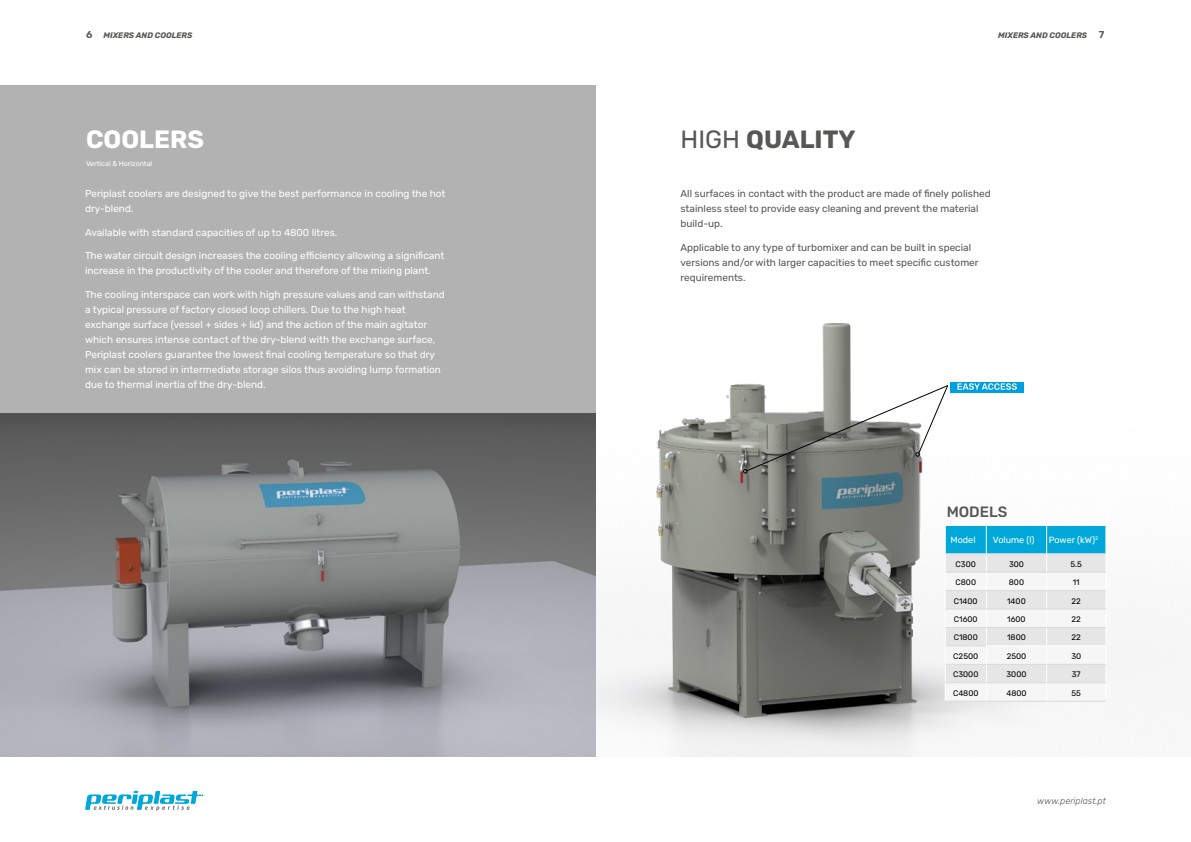
<style>
.page{position:relative;width:1191px;height:842px;background:#fff}
.page>*{position:absolute;margin:0;border:0;box-sizing:border-box;transform-origin:0 0}
.t1{font:700 25px "Rubik";color:#575756}
.t2{font:700 25px "Rubik";color:#fff}
.t3{font:500 15px "Rubik";color:#575756}
.t4{font:10px/15px "Rubik";color:#fff}
.t5{font:10px/15px "Rubik";color:#575756}
.t6{font:600 10px "Rubik";color:#575756}
.t7{font:9px "Rubik";color:#fff}
.t8{font:italic 300 9px "Rubik";color:#575756}
.t9{font:8px "Rubik";color:#000}
.t10{font:italic 700 8px "Rubik";color:#575756}
.t11{font:7px "Rubik";color:#fff}
.s1{font-weight:600;font-style:normal;font-size:10px}
.s2{font-weight:400}
</style>
<div class="page">
<svg style="left:85px;top:791px;width:118px;height:20px"></svg>
<img style="left:595px;top:267px;width:557px;height:490px">
<img style="left:0;top:412px;width:595px;height:344px">
<div style="left:0;top:85px;width:595px;height:327px;background:#b3b2b2"></div>
<svg style="left:743px;top:385px;width:205px;height:88px"></svg>
<div style="left:950px;top:382px;width:74px;height:10px;background:#009fe3"></div>
<svg style="left:957px;top:383px;width:59px;height:7px"></svg>
<hr style="left:945px;top:701px;width:41px;height:1px;background:#dadada">
<hr style="left:986px;top:701px;width:60px;height:1px;background:#dadada">
<svg style="left:945px;top:525px;width:161px;height:176px"></svg>
<hr style="left:1046px;top:682px;width:59px;height:1px;background:#dadada">
<hr style="left:1046px;top:701px;width:60px;height:1px;background:#dadada">
<p class="t6" style="left:86px;top:29px;width:8px">6</p>
<p class="t10" style="left:998px;top:30px;width:108px">MIXERS AND COOLERS <span class="s1">7</span></p>
<p class="t10" style="left:104px;top:30px;width:90px">MIXERS AND COOLERS</p>
<h1 class="t2" style="left:86px;top:125px;width:119px">COOLERS</h1>
<p class="t11" style="left:86px;top:159px;width:68px">Vertical &amp; Horizontal</p>
<p class="t4" style="left:85px;top:186px;width:362px">Periplast coolers are designed to give the best performance in cooling the hot dry-blend.</p>
<p class="t4" style="left:85px;top:225px;width:254px">Available with standard capacities of up to 4800 litres.</p>
<p class="t4" style="left:85px;top:248px;width:361px">The water circuit design increases the cooling efficiency allowing a significant increase in the productivity of the cooler and therefore of the mixing plant.</p>
<p class="t4" style="left:85px;top:287px;width:361px">The cooling interspace can work with high pressure values and can withstand a typical pressure of factory closed loop chillers. Due to the high heat exchange surface (vessel + sides + lid) and the action of the main agitator which ensures intense contact of the dry-blend with the exchange surface, Periplast coolers guarantee the lowest final cooling temperature so that dry mix can be stored in intermediate storage silos thus avoiding lump formation due to thermal inertia of the dry-blend.</p>
<h1 class="t1" style="left:680px;top:125px;width:176px"><span class="s2">HIGH</span> QUALITY</h1>
<p class="t5" style="left:680px;top:186px;width:311px">All surfaces in contact with the product are made of finely polished stainless steel to provide easy cleaning and prevent the material build-up.</p>
<p class="t5" style="left:680px;top:240px;width:300px">Applicable to any type of turbomixer and can be built in special versions and/or with larger capacities to meet specific customer requirements.</p>
<h2 class="t3" style="left:946px;top:504px;width:62px">MODELS</h2>
<p class="t7" style="left:950px;top:535px;width:26px">Model</p>
<p class="t7" style="left:993px;top:535px;width:43px">Volume (l)</p>
<p class="t7" style="left:1049px;top:535px;width:51px">Power (kW)<sup>2</sup></p>
<p class="t9" style="left:955px;top:559px;width:22px">C300</p>
<p class="t9" style="left:1009px;top:559px;width:16px">300</p>
<p class="t9" style="left:1070px;top:559px;width:13px">5.5</p>
<p class="t9" style="left:955px;top:578px;width:22px">C800</p>
<p class="t9" style="left:1008px;top:578px;width:17px">800</p>
<p class="t9" style="left:1072px;top:578px;width:8px">11</p>
<p class="t9" style="left:953px;top:596px;width:25px">C1400</p>
<p class="t9" style="left:1007px;top:596px;width:20px">1400</p>
<p class="t9" style="left:1071px;top:596px;width:11px">22</p>
<p class="t9" style="left:954px;top:615px;width:25px">C1600</p>
<p class="t9" style="left:1007px;top:615px;width:20px">1600</p>
<p class="t9" style="left:1071px;top:615px;width:11px">22</p>
<p class="t9" style="left:953px;top:633px;width:25px">C1800</p>
<p class="t9" style="left:1007px;top:633px;width:20px">1800</p>
<p class="t9" style="left:1071px;top:633px;width:11px">22</p>
<p class="t9" style="left:953px;top:652px;width:26px">C2500</p>
<p class="t9" style="left:1006px;top:652px;width:21px">2500</p>
<p class="t9" style="left:1071px;top:652px;width:11px">30</p>
<p class="t9" style="left:953px;top:670px;width:27px">C3000</p>
<p class="t9" style="left:1006px;top:670px;width:22px">3000</p>
<p class="t9" style="left:1071px;top:670px;width:10px">37</p>
<p class="t9" style="left:953px;top:688px;width:27px">C4800</p>
<p class="t9" style="left:1006px;top:688px;width:22px">4800</p>
<p class="t9" style="left:1071px;top:688px;width:11px">55</p>
<p class="t8" style="left:1037px;top:796px;width:70px">www.periplast.pt</p>
</div>
